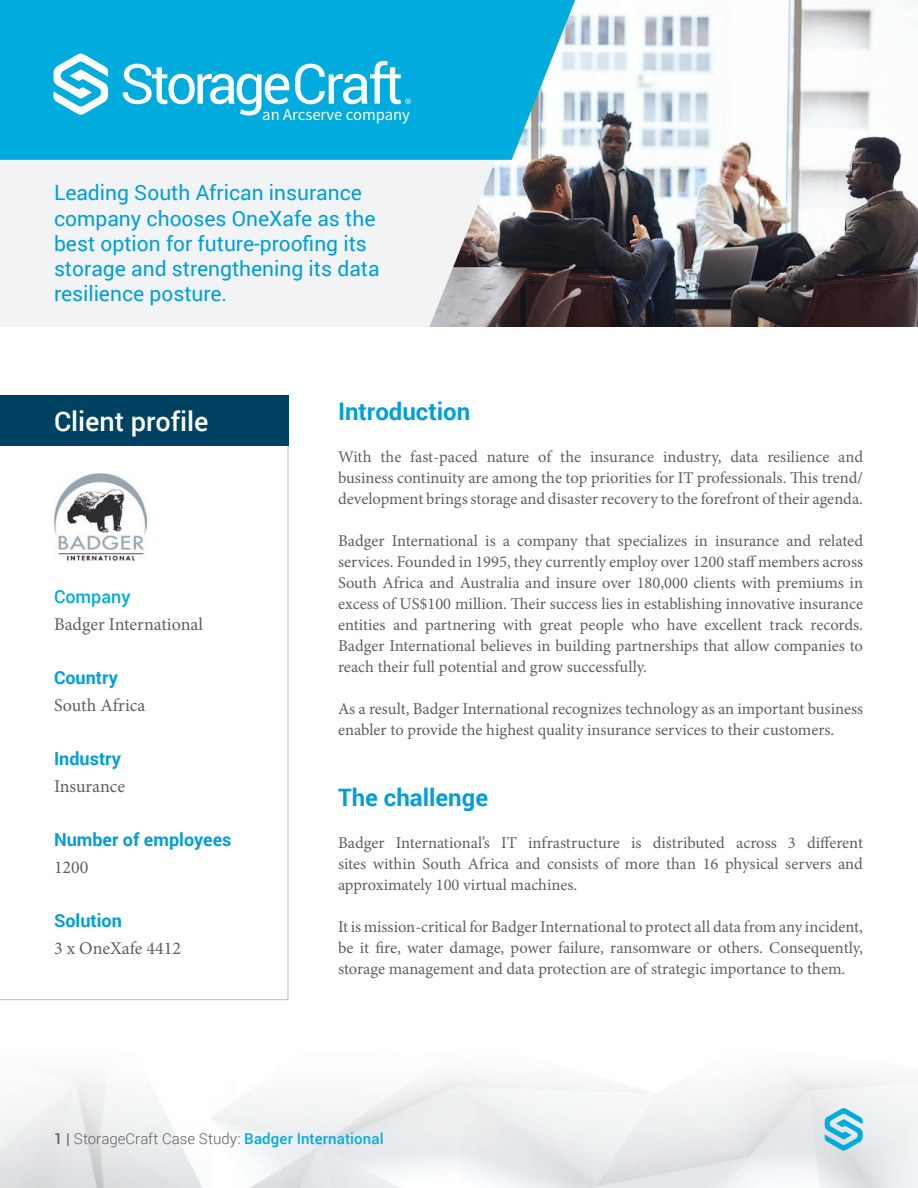
<style>
.page{position:relative;width:918px;height:1188px;background:#fff}
.page>*{position:absolute;margin:0;border:0;box-sizing:border-box;transform-origin:0 0}
.t1{font:500 27px "Roboto";color:#fff}
.t2{font:700 24px "Roboto";color:#009fda}
.t3{font:21px/25.2px "Roboto";color:#009fda}
.t4{font:18px "Minion Pro";color:#5f5f62}
.t5{font:700 18px "Roboto";color:#009fda}
.t6{font:500 18px "Roboto";color:#00acdd}
.t7{font:16.65px "Source Sans Pro";color:#fff}
.t8{font:16.5px/21px "Minion Pro";color:#5f5f62;text-align:justify}
.t9{font:300 15px "Roboto";color:#5f5f62}
.s1{font-weight:500}
.s2{font-weight:500;color:#00acdd}
</style>
<div class="page">
<svg style="left:0;top:446px;width:288px;height:554px"></svg>
<svg style="left:825px;top:1108px;width:38px;height:43px;background:#7dcce3"></svg>
<img style="left:498px;top:0;width:420px;height:326px">
<img style="left:54px;top:474px;width:92px;height:87px">
<div style="left:0;top:160px;width:498px;height:167px;background:#f2f3f4"></div>
<svg style="left:0;top:0;width:575px;height:160px;background:#0fafdd"></svg>
<div style="left:0;top:395px;width:288px;height:51px;background:#004261"></div>
<svg style="left:123px;top:64px;width:166px;height:52px"></svg>
<svg style="left:53px;top:53px;width:55px;height:62px"></svg>
<svg style="left:295px;top:61px;width:116px;height:43px"></svg>
<p class="t7" style="left:262px;top:104px;width:149px">an Arcserve company</p>
<p class="t3" style="left:54px;top:179px;width:327px">Leading South African insurance company chooses OneXafe as the best option for future-proofing its storage and strengthening its data resilience posture.</p>
<h1 class="t1" style="left:54px;top:402px;width:156px">Client profile</h1>
<p class="t6" style="left:54px;top:584px;width:78px">Company</p>
<p class="t4" style="left:54px;top:612px;width:151px">Badger International</p>
<p class="t5" style="left:54px;top:665px;width:66px">Country</p>
<p class="t4" style="left:54px;top:693px;width:93px">South Africa</p>
<p class="t5" style="left:54px;top:746px;width:69px">Industry</p>
<p class="t4" style="left:54px;top:774px;width:73px">Insurance</p>
<p class="t5" style="left:54px;top:827px;width:179px">Number of employees</p>
<p class="t4" style="left:54px;top:855px;width:36px">1200</p>
<p class="t5" style="left:54px;top:908px;width:69px">Solution</p>
<p class="t4" style="left:54px;top:936px;width:129px">3 x OneXafe 4412</p>
<h2 class="t2" style="left:338px;top:395px;width:134px">Introduction</h2>
<p class="t8" style="left:338px;top:447px;width:527px">With the fast-paced nature of the insurance industry, data resilience and business continuity are among the top priorities for IT professionals. This trend/ development brings storage and disaster recovery to the forefront of their agenda.</p>
<p class="t8" style="left:338px;top:531px;width:527px">Badger International is a company that specializes in insurance and related services. Founded in 1995, they currently employ over 1200 staff members across South Africa and Australia and insure over 180,000 clients with premiums in excess of US$100 million. Their success lies in establishing innovative insurance entities and partnering with great people who have excellent track records.<br>Badger International believes in building partnerships that allow companies to reach their full potential and grow successfully.</p>
<p class="t8" style="left:338px;top:699px;width:527px">As a result, Badger International recognizes technology as an important business enabler to provide the highest quality insurance services to their customers.</p>
<h2 class="t2" style="left:338px;top:781px;width:152px">The challenge</h2>
<p class="t8" style="left:338px;top:833px;width:527px">Badger International’s IT infrastructure is distributed across 3 different sites within South Africa and consists of more than 16 physical servers and approximately 100 virtual machines.</p>
<p class="t8" style="left:338px;top:917px;width:526px">It is mission-critical for Badger International to protect all data from any incident, be it fire, water damage, power failure, ransomware or others. Consequently, storage management and data protection are of strategic importance to them.</p>
<p class="t9" style="left:54px;top:1128px;width:331px"><span class="s1">1 |</span> StorageCraft Case Study: <span class="s2">Badger International</span></p>
</div>
